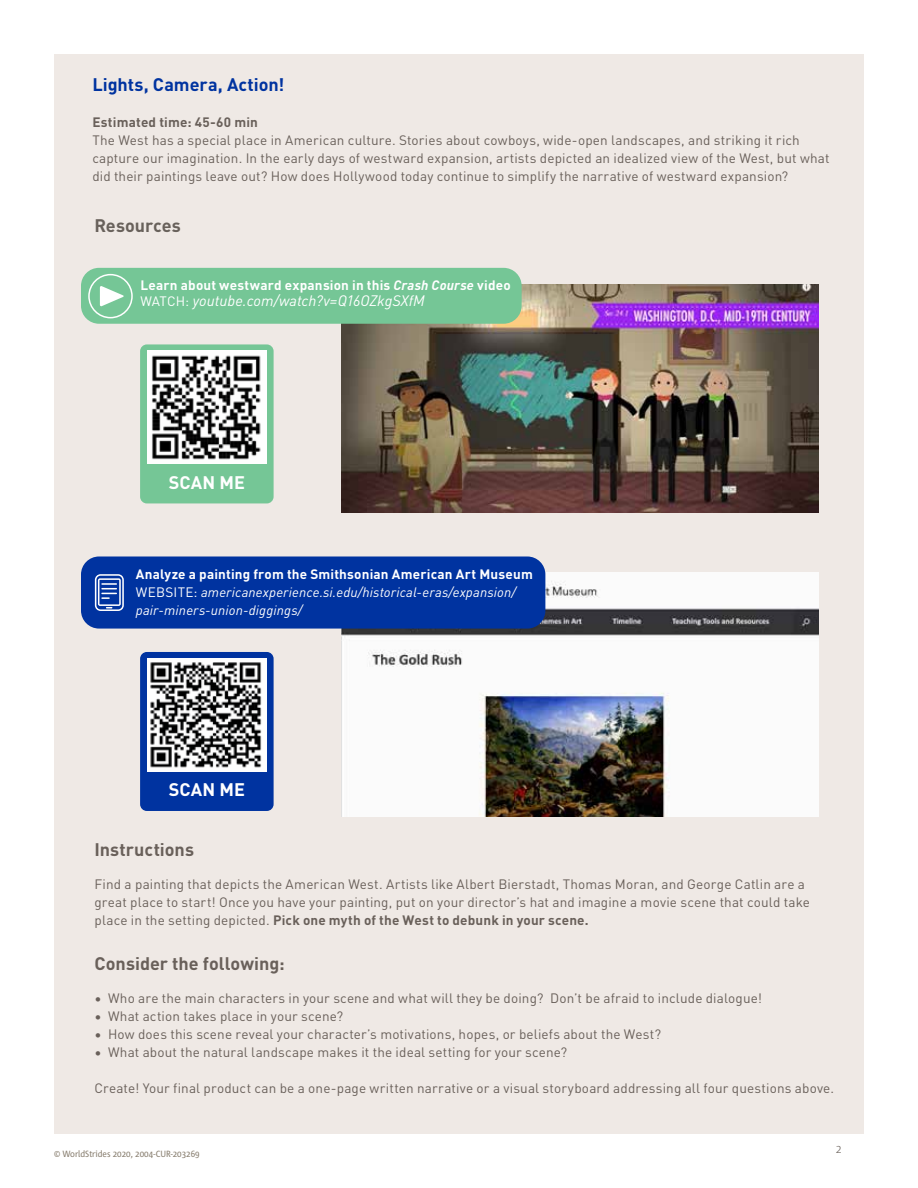
<style>
.page{position:relative;width:918px;height:1188px;background:#fff}
.page>*{position:absolute;margin:0;border:0;box-sizing:border-box;transform-origin:0 0}
.t1{font:700 18px "DIN Pro";color:#69605a}
.t2{font:700 18px "DIN Pro";color:#0033a0}
.t3{font:700 18px "DIN Pro";letter-spacing:.005em;color:#fff}
.t4{font:700 18px "DIN Pro";letter-spacing:-.005em;color:#68615b}
.t5{font:italic 15px "DIN Pro";letter-spacing:-.005em;color:#fff}
.t6{font:13.5px/18px "DIN Pro";letter-spacing:.01em;color:#69605a}
.t7{font:italic 13.5px/18px "DIN Pro";letter-spacing:.01em;color:#fff}
.t8{font:700 13.5px "DIN Pro";letter-spacing:.015em;color:#fff}
.t9{font:700 13.5px "DIN Pro";letter-spacing:.015em;color:#69605a}
.t10{font:300 12px "Corpid C1 s S Cd";color:#69605a}
.t11{font:9px "Corpid C1 s S Cd";color:#887e6f}
.s1{font-style:italic}
.s2{font-style:normal;font-size:13.5px}
.s3{font-weight:700;font-style:normal}
.s4{font-style:normal}
.s5{font-weight:700}
</style>
<div class="page">
<div style="left:54px;top:54px;width:810px;height:1080px;background:#efe9e5"></div>
<img style="left:341px;top:284px;width:477px;height:229px">
<div style="left:81px;top:268px;width:441px;height:56px;background:#75c696;border-radius:18px"></div>
<div style="left:88px;top:274px;width:45px;height:44px;border:2px solid #fff;border-radius:50%"></div>
<svg style="left:100px;top:286px;width:24px;height:21px"></svg>
<div style="left:140px;top:344px;width:134px;height:159px;background:#75c696;border-radius:7px"></div>
<img style="left:148px;top:351px;width:118px;height:112px">
<div style="left:140px;top:652px;width:134px;height:159px;background:#0033a0;border-radius:7px"></div>
<img style="left:148px;top:658px;width:118px;height:113px">
<img style="left:341px;top:572px;width:477px;height:244px">
<div style="left:81px;top:556px;width:464px;height:73px;background:#0033a0;border-radius:18px"></div>
<svg style="left:95px;top:574px;width:29px;height:37px"></svg>
<h1 class="t2" style="left:92px;top:70px;width:194px">Lights, Camera, Action!</h1>
<p class="t9" style="left:92px;top:111px;width:167px">Estimated time: 45-60 min</p>
<p class="t6" style="left:92px;top:130px;width:739px">The West has a special place in American culture. Stories about cowboys, wide-open landscapes, and striking it rich capture our imagination. In the early days of westward expansion, artists depicted an idealized view of the West, but what did their paintings leave out? How does Hollywood today continue to simplify the narrative of westward expansion?</p>
<h1 class="t4" style="left:94px;top:211px;width:88px">Resources</h1>
<p class="t8" style="left:140px;top:274px;width:372px">Learn about westward expansion in this <span class="s1">Crash Course</span> video</p>
<p class="t5" style="left:140px;top:289px;width:286px"><span class="s2">WATCH:</span> youtube.com/watch?v=Q16OZkgSXfM</p>
<h1 class="t3" style="left:169px;top:468px;width:78px">SCAN ME</h1>
<p class="t7" style="left:136px;top:564px;width:398px"><span class="s3">Analyze a painting from the Smithsonian American Art Museum<br></span><span class="s4">WEBSITE:</span> americanexperience.si.edu/historical-eras/expansion/ pair-miners-union-diggings/</p>
<h1 class="t3" style="left:169px;top:776px;width:78px">SCAN ME</h1>
<h1 class="t1" style="left:94px;top:835px;width:101px">Instructions</h1>
<p class="t6" style="left:94px;top:874px;width:717px">Find a painting that depicts the American West. Artists like Albert Bierstadt, Thomas Moran, and George Catlin are a great place to start! Once you have your painting, put on your director’s hat and imagine a movie scene that could take place in the setting depicted. <span class="s5">Pick one myth of the West to debunk in your scene.</span></p>
<h1 class="t1" style="left:94px;top:949px;width:192px">Consider the following:</h1>
<p class="t6" style="left:94px;top:988px;width:669px">• Who are the main characters in your scene and what will they be doing? Don’t be afraid to include dialogue!</p>
<p class="t6" style="left:94px;top:1006px;width:250px">• What action takes place in your scene?</p>
<p class="t6" style="left:94px;top:1024px;width:568px">• How does this scene reveal your character’s motivations, hopes, or beliefs about the West?</p>
<p class="t6" style="left:94px;top:1042px;width:474px">• What about the natural landscape makes it the ideal setting for your scene?</p>
<p class="t6" style="left:94px;top:1078px;width:741px">Create! Your final product can be a one-page written narrative or a visual storyboard addressing all four questions above.</p>
<p class="t11" style="left:54px;top:1148px;width:147px">© WorldStrides 2020, 2004-CUR-203269</p>
<p class="t10" style="left:836px;top:1141px;width:7px">2</p>
</div>
